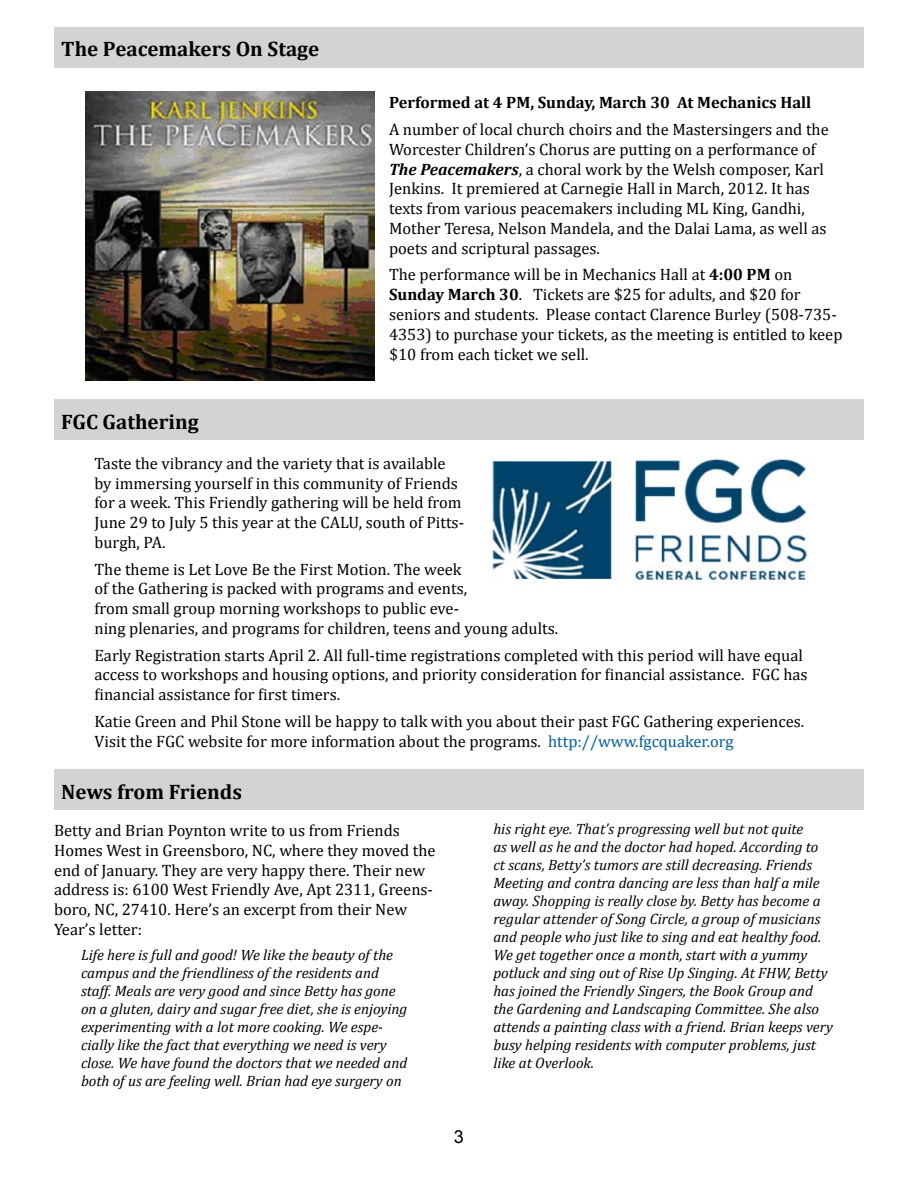
<style>
.page{position:relative;width:918px;height:1188px;background:#fff}
.page>*{position:absolute;margin:0;border:0;box-sizing:border-box;transform-origin:0 0}
.t1{font:700 21px "Cambria";color:#000}
.t2{font:18px "Arial";color:#000}
.t3{font:16.5px/19.8px "Cambria";color:#000}
.t4{font:700 16.5px "Cambria";color:#000}
.t5{font:italic 15px/18px "Cambria";color:#000}
.s1{font-weight:700;font-style:italic}
.s2{font-weight:700}
.s3{color:#005e9d}
</style>
<div class="page">
<div style="left:54px;top:27px;width:810px;height:41px;background:#d1d3d4"></div>
<div style="left:54px;top:400px;width:810px;height:40px;background:#d1d3d4"></div>
<div style="left:54px;top:770px;width:810px;height:40px;background:#d1d3d4"></div>
<img style="left:85px;top:91px;width:289px;height:290px">
<img style="left:490px;top:457px;width:324px;height:127px">
<p class="t1" style="left:61px;top:36px;width:260px">The Peacemakers On Stage</p>
<p class="t1" style="left:61px;top:409px;width:139px">FGC Gathering</p>
<p class="t4" style="left:389px;top:93px;width:424px">Performed at 4 PM, Sunday, March 30 At Mechanics Hall</p>
<p class="t3" style="left:389px;top:119px;width:441px">A number of local church choirs and the Mastersingers and the Worcester Children’s Chorus are putting on a performance of <span class="s1">The Peacemakers</span>, a choral work by the Welsh composer, Karl Jenkins. It premiered at Carnegie Hall in March, 2012. It has texts from various peacemakers including ML King, Gandhi, Mother Teresa, Nelson Mandela, and the Dalai Lama, as well as poets and scriptural passages.</p>
<p class="t3" style="left:389px;top:265px;width:455px">The performance will be in Mechanics Hall at <span class="s2">4:00 PM</span> on <span class="s2">Sunday March 30</span>. Tickets are $25 for adults, and $20 for seniors and students. Please contact Clarence Burley (508-735- 4353) to purchase your tickets, as the meeting is entitled to keep $10 from each ticket we sell.</p>
<p class="t3" style="left:94px;top:453px;width:371px">Taste the vibrancy and the variety that is available by immersing yourself in this community of Friends for a week. This Friendly gathering will be held from June 29 to July 5 this year at the CALU, south of Pitts&shy;burgh, PA.</p>
<p class="t3" style="left:94px;top:559px;width:465px">The theme is Let Love Be the First Motion. The week<br>of the Gathering is packed with programs and events,<br>from small group morning workshops to public eve-<br>ning plenaries, and programs for children, teens and young adults.</p>
<p class="t3" style="left:94px;top:645px;width:715px">Early Registration starts April 2. All full-time registrations completed with this period will have equal access to workshops and housing options, and priority consideration for financial assistance. FGC has financial assistance for first timers.</p>
<p class="t3" style="left:94px;top:711px;width:711px">Katie Green and Phil Stone will be happy to talk with you about their past FGC Gathering experiences.<br>Visit the FGC website for more information about the programs. <span class="s3">http://www.fgcquaker.org</span></p>
<p class="t1" style="left:61px;top:779px;width:182px">News from Friends</p>
<p class="t3" style="left:54px;top:820px;width:383px">Betty and Brian Poynton write to us from Friends Homes West in Greensboro, NC, where they moved the end of January. They are very happy there. Their new address is: 6100 West Friendly Ave, Apt 2311, Greens&shy;boro, NC, 27410. Here’s an excerpt from their New Year’s letter:</p>
<p class="t5" style="left:81px;top:945px;width:328px">Life here is full and good! We like the beauty of the campus and the friendliness of the residents and staff. Meals are very good and since Betty has gone on a gluten, dairy and sugar free diet, she is enjoying experimenting with a lot more cooking. We espe&shy;cially like the fact that everything we need is very close. We have found the doctors that we needed and both of us are feeling well. Brian had eye surgery on</p>
<p class="t2" style="left:454px;top:1125px;width:12px">3</p>
<p class="t5" style="left:493px;top:819px;width:341px">his right eye. That’s progressing well but not quite<br>as well as he and the doctor had hoped. According to ct scans, Betty’s tumors are still decreasing. Friends Meeting and contra dancing are less than half a mile away. Shopping is really close by. Betty has become a regular attender of Song Circle, a group of musicians and people who just like to sing and eat healthy food.<br>We get together once a month, start with a yummy potluck and sing out of Rise Up Singing. At FHW, Betty has joined the Friendly Singers, the Book Group and the Gardening and Landscaping Committee. She also attends a painting class with a friend. Brian keeps very busy helping residents with computer problems, just like at Overlook.</p>
</div>
